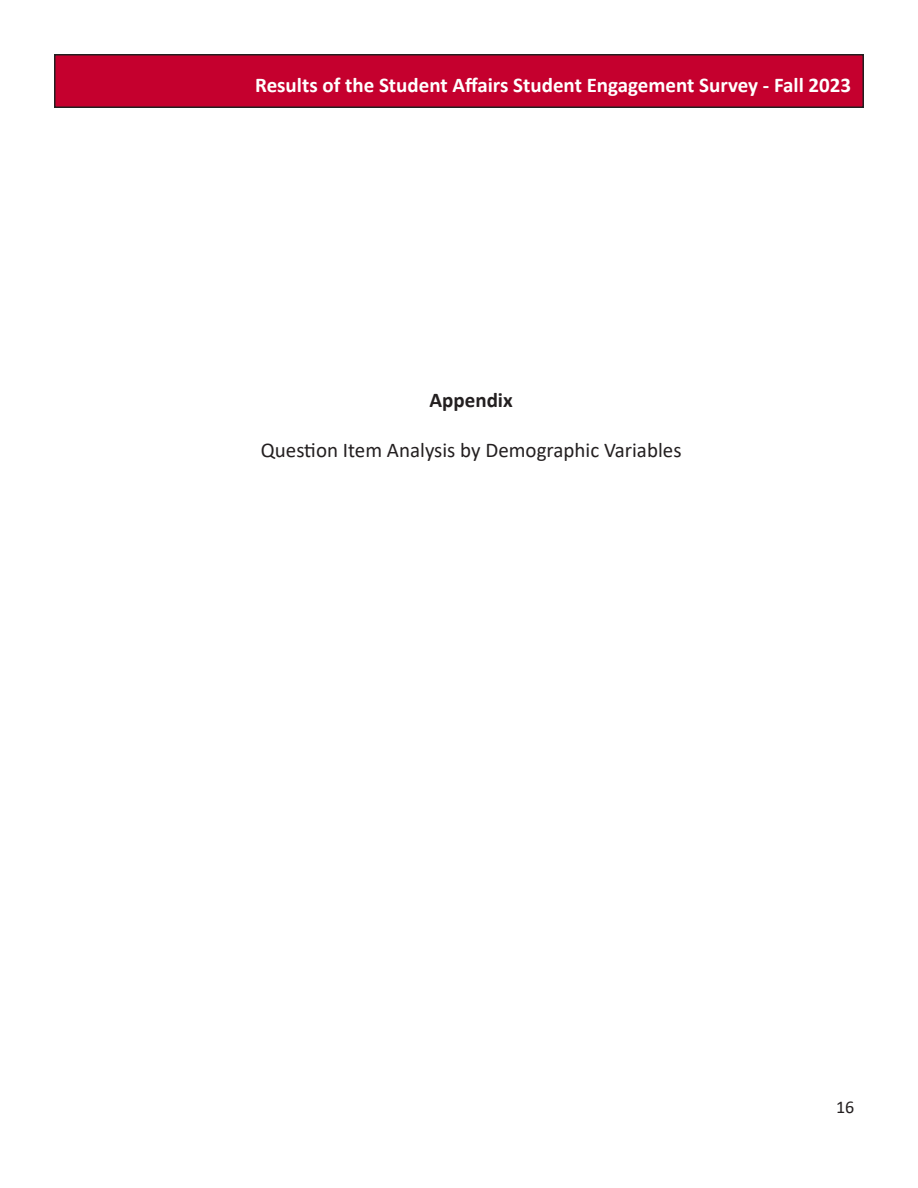
<style>
.page{position:relative;width:918px;height:1188px;background:#fff}
.page>*{position:absolute;margin:0;border:0;box-sizing:border-box;transform-origin:0 0}
.t1{font:700 21px "Calibri";color:#fff}
.t2{font:21px "Calibri";color:#231f20}
.t3{font:700 21px "Calibri";color:#231f20}
.t4{font:18px "Calibri";color:#231f20}
</style>
<div class="page">
<div style="left:55px;top:55px;width:808px;height:52px;background:#c5002e"></div>
<div style="left:54px;top:54px;width:810px;height:54px;border:2px solid #231f20"></div>
<p class="t1" style="left:255px;top:70px;width:598px">Results of the Student Affairs Student Engagement Survey - Fall 2023</p>
<p class="t3" style="left:430px;top:385px;width:85px">Appendix</p>
<p class="t2" style="left:261px;top:436px;width:422px">Question Item Analysis by Demographic Variables</p>
<p class="t4" style="left:836px;top:1094px;width:20px">16</p>
</div>
